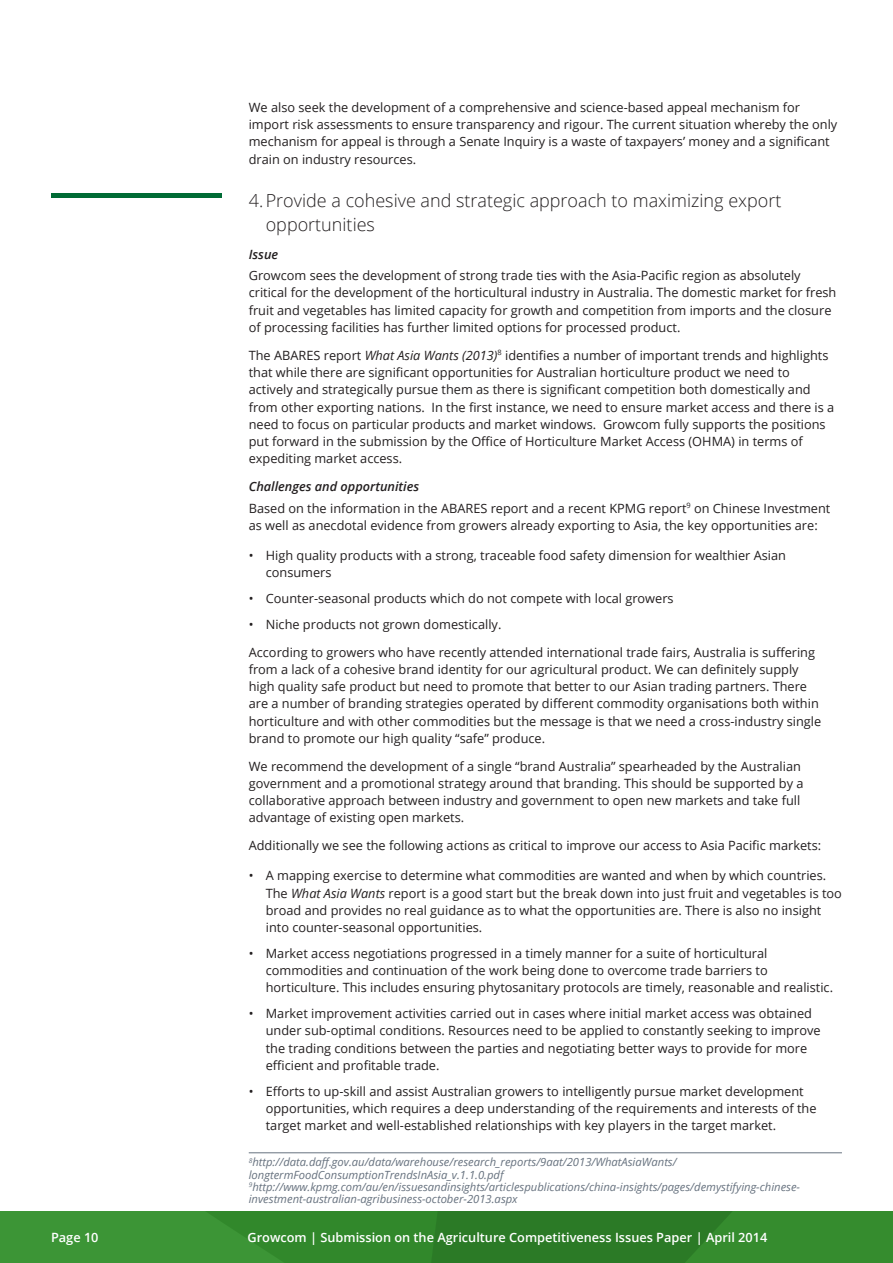
<style>
.page{position:relative;width:893px;height:1263px;background:#fff}
.page>*{position:absolute;margin:0;border:0;box-sizing:border-box;transform-origin:0 0}
.t1{font:300 18px/24px "Open Sans";color:#231f20}
.t2{font:12.75px/17.2px "Open Sans";color:#231f20}
.t3{font:600 12.75px "Open Sans";color:#fff}
.t4{font:italic 600 12.75px "Open Sans";color:#231f20}
.t5{font:italic 11.25px/12.3px "Open Sans";color:#67727f}
.s1{font-style:italic}
.s2{font-weight:600;font-style:italic}
</style>
<div class="page">
<hr style="left:249px;top:1152px;width:593px;height:1px;background:#67727f">
<div style="left:51px;top:193px;width:170px;height:5px;background:#006b35"></div>
<svg style="left:0;top:1212px;width:893px;height:51px;background:#33882d"></svg>
<p class="t2" style="left:249px;top:98px;width:590px">We also seek the development of a comprehensive and science-based appeal mechanism for import risk assessments to ensure transparency and rigour. The current situation whereby the only mechanism for appeal is through a Senate Inquiry is a waste of taxpayers’ money and a significant drain on industry resources.</p>
<h1 class="t1" style="left:266px;top:188px;width:517px;text-indent:-17px">4.Provide a cohesive and strategic approach to maximizing export opportunities</h1>
<p class="t4" style="left:249px;top:245px;width:31px">Issue</p>
<p class="t2" style="left:249px;top:266px;width:589px">Growcom sees the development of strong trade ties with the Asia-Pacific region as absolutely critical for the development of the horticultural industry in Australia. The domestic market for fresh fruit and vegetables has limited capacity for growth and competition from imports and the closure of processing facilities has further limited options for processed product.</p>
<p class="t2" style="left:249px;top:346px;width:587px">The ABARES report <span class="s1">What Asia Wants (2013)</span><sup>8</sup> identifies a number of important trends and highlights that while there are significant opportunities for Australian horticulture product we need to actively and strategically pursue them as there is significant competition both domestically and from other exporting nations. In the first instance, we need to ensure market access and there is a need to focus on particular products and market windows. Growcom fully supports the positions put forward in the submission by the Office of Horticulture Market Access (OHMA) in terms of expediting market access.</p>
<p class="t2" style="left:249px;top:475px;width:583px;line-height:21.5px"><span class="s2">Challenges and opportunities<br></span>Based on the information in the ABARES report and a recent KPMG report<sup>9</sup> on Chinese Investment</p>
<p class="t2" style="left:249px;top:516px;width:570px">as well as anecdotal evidence from growers already exporting to Asia, the key opportunities are:</p>
<p class="t2" style="left:266px;top:546px;width:522px;text-indent:-17px">• High quality products with a strong, traceable food safety dimension for wealthier Asian consumers</p>
<p class="t2" style="left:249px;top:589px;width:426px">• Counter-seasonal products which do not compete with local growers</p>
<p class="t2" style="left:249px;top:610px;width:568px;line-height:27.9px">• Niche products not grown domestically.<br>According to growers who have recently attended international trade fairs, Australia is suffering</p>
<p class="t2" style="left:249px;top:660px;width:574px">from a lack of a cohesive brand identity for our agricultural product. We can definitely supply high quality safe product but need to promote that better to our Asian trading partners. There are a number of branding strategies operated by different commodity organisations both within horticulture and with other commodities but the message is that we need a cross-industry single brand to promote our high quality “safe” produce.</p>
<p class="t2" style="left:249px;top:757px;width:556px">We recommend the development of a single “brand Australia” spearheaded by the Australian government and a promotional strategy around that branding. This should be supported by a collaborative approach between industry and government to open new markets and take full advantage of existing open markets.</p>
<p class="t2" style="left:249px;top:837px;width:574px">Additionally we see the following actions as critical to improve our access to Asia Pacific markets:</p>
<p class="t2" style="left:266px;top:867px;width:578px;text-indent:-17px">• A mapping exercise to determine what commodities are wanted and when by which countries.<br>The <span class="s1">What Asia Wants</span> report is a good start but the break down into just fruit and vegetables is too broad and provides no real guidance as to what the opportunities are. There is also no insight into counter-seasonal opportunities.</p>
<p class="t2" style="left:266px;top:944px;width:569px;text-indent:-17px">• Market access negotiations progressed in a timely manner for a suite of horticultural commodities and continuation of the work being done to overcome trade barriers to horticulture. This includes ensuring phytosanitary protocols are timely, reasonable and realistic.</p>
<p class="t2" style="left:266px;top:1004px;width:556px;text-indent:-17px">• Market improvement activities carried out in cases where initial market access was obtained under sub-optimal conditions. Resources need to be applied to constantly seeking to improve the trading conditions between the parties and negotiating better ways to provide for more efficient and profitable trade.</p>
<p class="t2" style="left:266px;top:1082px;width:552px;text-indent:-17px">• Efforts to up-skill and assist Australian growers to intelligently pursue market development opportunities, which requires a deep understanding of the requirements and interests of the target market and well-established relationships with key players in the target market.</p>
<p class="t5" style="left:249px;top:1156px;width:553px"><sup>8</sup>http://data.daff.gov.au/data/warehouse/research_reports/9aat/2013/WhatAsiaWants/ longtermFoodConsumptionTrendsInAsia_v.1.1.0.pdf <sup>9</sup>http://www.kpmg.com/au/en/issuesandinsights/articlespublications/china-insights/pages/demystifying-chinese&shy;investment-australian-agribusiness-october-2013.aspx</p>
<p class="t3" style="left:51px;top:1229px;width:49px">Page 10</p>
<p class="t3" style="left:248px;top:1229px;width:521px">Growcom | Submission on the Agriculture Competitiveness Issues Paper | April 2014</p>
</div>
